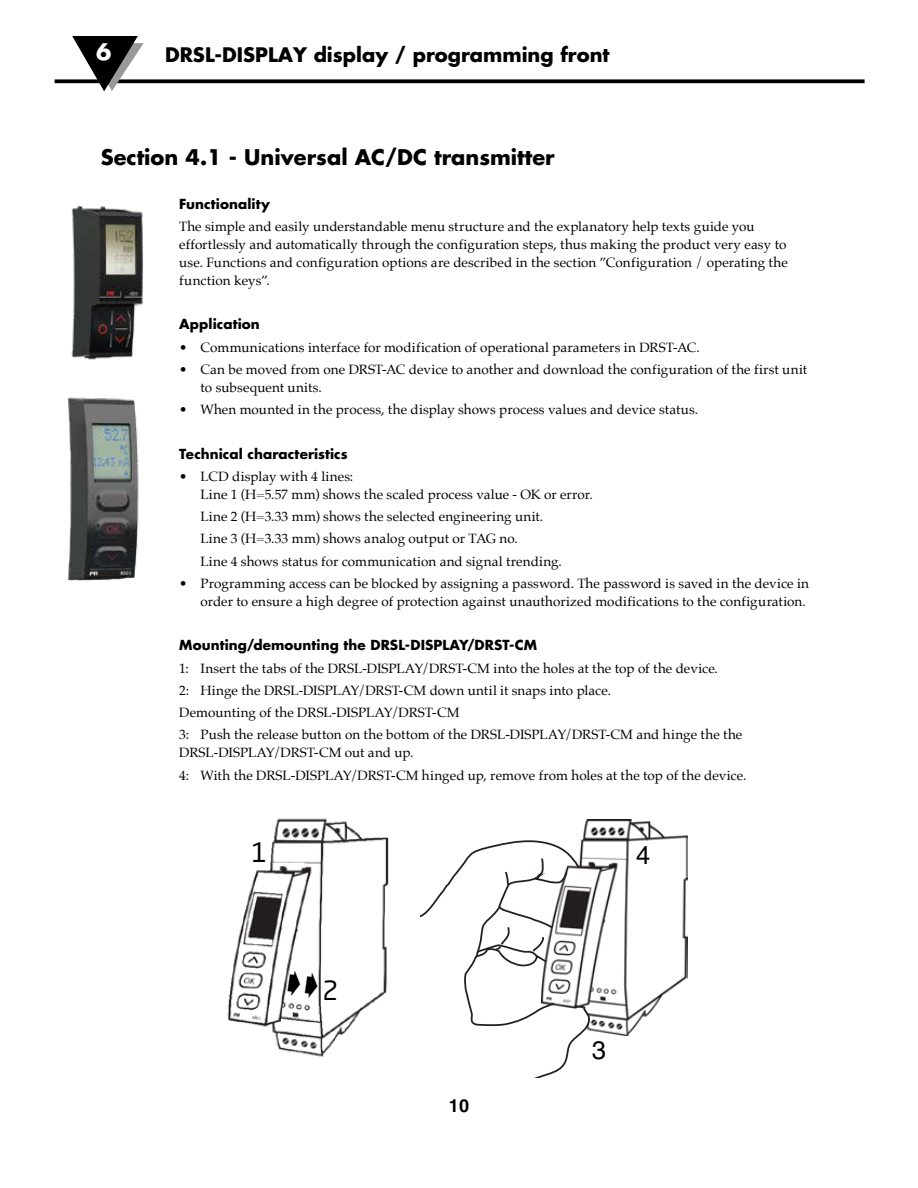
<style>
.page{position:relative;width:918px;height:1188px;background:#fff}
.page>*{position:absolute;margin:0;border:0;box-sizing:border-box;transform-origin:0 0}
.t1{font:26.4px "Neo Sans Pro";color:#000}
.t2{font:25.5px "Helvetica";color:#000}
.t3{font:700 22.35px "Futura";color:#fff}
.t4{font:700 21px "Futura";color:#000}
.t5{font:700 19.5px "Futura";color:#000}
.t6{font:700 18px "Helvetica";color:#000}
.t7{font:13.5px/18px "Palatino";letter-spacing:.005em;color:#000}
.t8{font:700 13.5px "Futura";letter-spacing:.005em;color:#000}
</style>
<div class="page">
<svg style="left:55px;top:79px;width:810px;height:4px;background:#1b1b1b"></svg>
<svg style="left:72px;top:36px;width:72px;height:55px"></svg>
<img style="left:227px;top:818px;width:162px;height:239px">
<img style="left:581px;top:819px;width:106px;height:217px">
<img style="left:71px;top:206px;width:72px;height:154px">
<img style="left:68px;top:397px;width:71px;height:184px">
<svg style="left:420px;top:840px;width:172px;height:238px"></svg>
<svg style="left:287px;top:970px;width:32px;height:29px"></svg>
<svg style="left:661px;top:974px;width:27px;height:29px"></svg>
<h3 class="t3" style="left:96px;top:36px;width:17px">6</h3>
<h3 class="t5" style="left:165px;top:41px;width:446px">DRSL-DISPLAY display / programming front</h3>
<h3 class="t4" style="left:101px;top:143px;width:455px">Section 4.1 - Universal AC/DC transmitter</h3>
<p class="t8" style="left:179px;top:194px;width:92px">Functionality</p>
<p class="t7" style="left:179px;top:217px;width:610px">The simple and easily understandable menu structure and the explanatory help texts guide you effortlessly and automatically through the configuration steps, thus making the product very easy to use. Functions and configuration options are described in the section ”Configuration / operating the function keys”.</p>
<p class="t8" style="left:179px;top:315px;width:82px">Application</p>
<p class="t7" style="left:179px;top:338px;width:522px">• Communications interface for modification of operational parameters in DRST-AC.</p>
<p class="t7" style="left:201px;top:360px;width:608px;text-indent:-21px">• Can be moved from one DRST-AC device to another and download the configuration of the first unit to subsequent units.</p>
<p class="t7" style="left:179px;top:401px;width:520px">• When mounted in the process, the display shows process values and device status.</p>
<p class="t8" style="left:179px;top:444px;width:170px">Technical characteristics</p>
<p class="t7" style="left:201px;top:467px;width:394px;text-indent:-21px">• LCD display with 4 lines:<br>Line 1 (H=5.57 mm) shows the scaled process value - OK or error.</p>
<p class="t7" style="left:201px;top:505px;width:363px;line-height:22.2px">Line 2 (H=3.33 mm) shows the selected engineering unit.<br>Line 3 (H=3.33 mm) shows analog output or TAG no.<br>Line 4 shows status for communication and signal trending.</p>
<p class="t7" style="left:179px;top:574px;width:631px;text-align:right">• Programming access can be blocked by assigning a password. The password is saved in the device in order to ensure a high degree of protection against unauthorized modifications to the configuration.</p>
<p class="t8" style="left:179px;top:636px;width:359px">Mounting/demounting the DRSL-DISPLAY/DRST-CM</p>
<p class="t7" style="left:179px;top:657px;width:565px;line-height:22.2px">1: Insert the tabs of the DRSL-DISPLAY/DRST-CM into the holes at the top of the device.<br>2: Hinge the DRSL-DISPLAY/DRST-CM down until it snaps into place.<br>Demounting of the DRSL-DISPLAY/DRST-CM<br>3: Push the release button on the bottom of the DRSL-DISPLAY/DRST-CM and hinge the the</p>
<p class="t7" style="left:179px;top:742px;width:569px;line-height:22.2px">DRSL-DISPLAY/DRST-CM out and up.<br>4: With the DRSL-DISPLAY/DRST-CM hinged up, remove from holes at the top of the device.</p>
<h1 class="t1" style="left:251px;top:836px;width:17px">1</h1>
<h1 class="t1" style="left:627px;top:836px;width:17px">4</h1>
<h2 class="t2" style="left:636px;top:840px;width:16px">4</h2>
<h1 class="t1" style="left:323px;top:974px;width:17px">2</h1>
<h3 class="t6" style="left:449px;top:1095px;width:22px">10</h3>
<h2 class="t2" style="left:592px;top:1035px;width:16px">3</h2>
</div>
